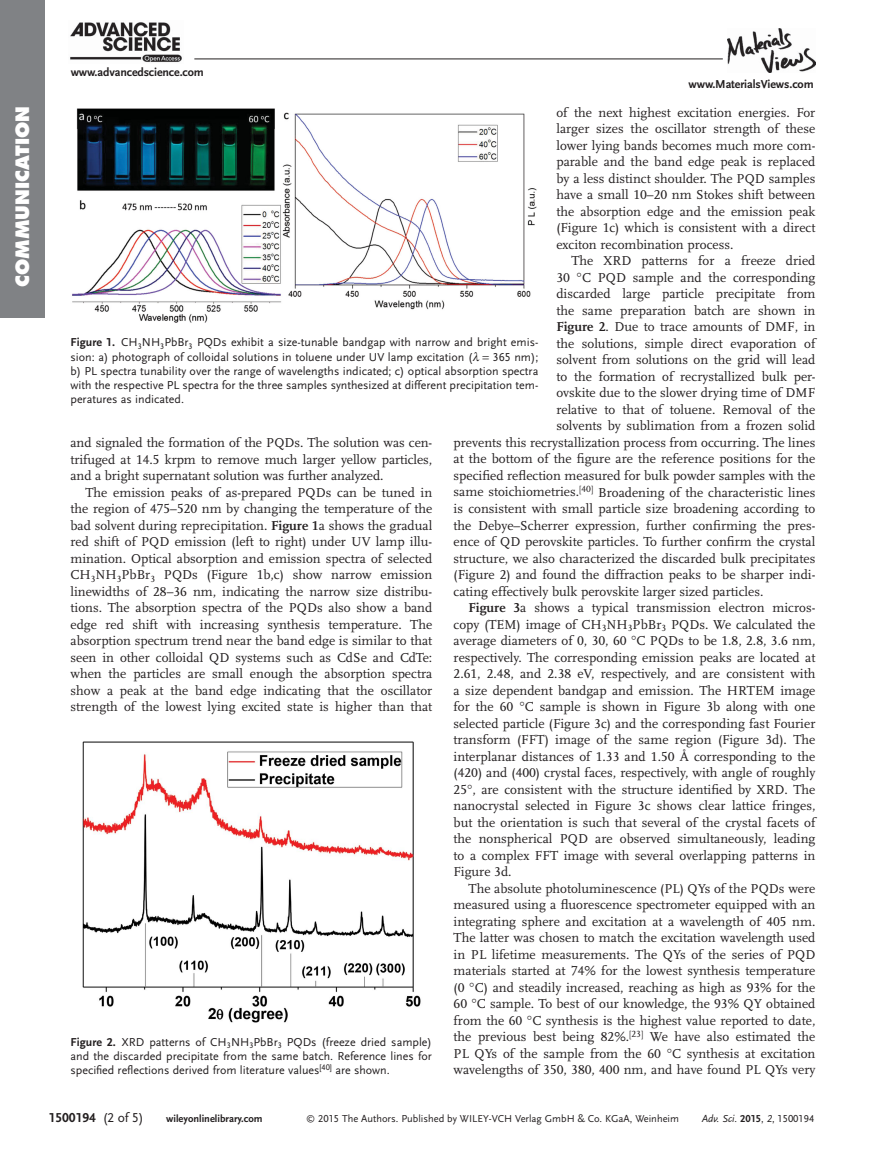
<style>
.page{position:relative;width:891px;height:1175px;background:#fff}
.page>*{position:absolute;margin:0;border:0;box-sizing:border-box;transform-origin:0 0}
.t1{font:800 18px "Futura";letter-spacing:.005em;color:#fff}
.t2{font:13.5px/16.5px "Scala LF";color:#231f20;text-align:justify}
.t3{font:700 13.5px "Scala Sans LF";color:#231f20}
.t4{font:12px/14.2px "Scala Sans LF";color:#231f20;text-align:justify}
.t5{font:700 12px "Scala Sans LF";letter-spacing:-.01em;color:#231f20}
.t6{font:10.5px "Scala Sans LF";color:#231f20}
.t7{font:700 10.5px "Scala Sans LF";color:#231f20}
.t8{font:italic 10.5px "Scala Sans LF";color:#231f20}
.s1{font-weight:700}
.s2{font-weight:400}
.s3{font-size:9px}
.s4{font-weight:700;font-style:normal}
.s5{font-style:normal}
</style>
<div class="page">
<div style="left:0;top:0;width:45px;height:317px;background:#808285"></div>
<img style="left:727px;top:28px;width:88px;height:45px">
<hr style="left:194px;top:59px;width:529px;height:1px;background:#231f20">
<img style="left:70px;top:22px;width:112px;height:40px">
<img style="left:72px;top:108px;width:465px;height:215px">
<img style="left:82px;top:741px;width:339px;height:282px">
<h1 class="t1" style="left:15px;top:287px;width:183px;rotate:-90deg">COMMUNICATION</h1>
<p class="t5" style="left:71px;top:66px;width:135px">www.advancedscience.com</p>
<p class="t5" style="left:689px;top:79px;width:127px">www.MaterialsViews.com</p>
<p class="t2" style="left:556px;top:105px;width:261px">of the next highest excitation energies. For larger sizes the oscillator strength of these lower lying bands becomes much more com&shy;parable and the band edge peak is replaced by a less distinct shoulder. The PQD samples have a small 10–20 nm Stokes shift between the absorption edge and the emission peak (Figure 1c) which is consistent with a direct exciton recombination process.</p>
<p class="t2" style="left:571px;top:253px;width:246px">The XRD patterns for a freeze dried</p>
<p class="t2" style="left:556px;top:270px;width:261px">30 C PQD sample and the corresponding</p>
<p class="t2" style="left:556px;top:286px;width:261px">discarded large particle precipitate from</p>
<p class="t2" style="left:556px;top:303px;width:261px">the same preparation batch are shown in</p>
<p class="t2" style="left:556px;top:319px;width:261px"><span class="s1">Figure 2</span> . Due to trace amounts of DMF, in</p>
<p class="t2" style="left:556px;top:336px;width:261px">the solutions, simple direct evaporation of</p>
<p class="t2" style="left:556px;top:352px;width:261px">solvent from solutions on the grid will lead</p>
<p class="t2" style="left:556px;top:369px;width:261px">to the formation of recrystallized bulk per-</p>
<p class="t2" style="left:556px;top:385px;width:261px">ovskite due to the slower drying time of DMF</p>
<p class="t2" style="left:556px;top:402px;width:261px">relative to that of toluene. Removal of the</p>
<p class="t2" style="left:556px;top:418px;width:261px">solvents by sublimation from a frozen solid</p>
<p class="t2" style="left:454px;top:435px;width:363px">prevents this recrystallization process from occurring. The lines</p>
<p class="t2" style="left:454px;top:451px;width:363px">at the bottom of the figure are the reference positions for the</p>
<p class="t2" style="left:454px;top:468px;width:363px">specified reflection measured for bulk powder samples with the</p>
<p class="t2" style="left:454px;top:484px;width:363px">same stoichiometries. <sup>[</sup> <sup>40</sup> <sup>]</sup> Broadening of the characteristic lines</p>
<p class="t2" style="left:454px;top:501px;width:363px">is consistent with small particle size broadening according to</p>
<p class="t2" style="left:454px;top:517px;width:363px">the Debye–Scherrer expression, further confirming the pres-</p>
<p class="t2" style="left:454px;top:534px;width:363px">ence of QD perovskite particles. To further confirm the crystal</p>
<p class="t2" style="left:454px;top:550px;width:363px">structure, we also characterized the discarded bulk precipitates</p>
<p class="t2" style="left:454px;top:567px;width:363px">(Figure 2 ) and found the diffraction peaks to be sharper indi-</p>
<p class="t2" style="left:454px;top:583px;width:311px">cating effectively bulk perovskite larger sized particles.</p>
<p class="t2" style="left:469px;top:600px;width:348px"><span class="s1">Figure 3</span> a shows a typical transmission electron micros-</p>
<p class="t2" style="left:454px;top:616px;width:363px">copy (TEM) image of CH <sub>3</sub> NH <sub>3</sub> PbBr <sub>3</sub> PQDs. We calculated the</p>
<p class="t2" style="left:454px;top:633px;width:363px">average diameters of 0, 30, 60 C PQDs to be 1.8, 2.8, 3.6 nm,</p>
<p class="t2" style="left:454px;top:649px;width:363px">respectively. The corresponding emission peaks are located at</p>
<p class="t2" style="left:454px;top:666px;width:363px">2.61, 2.48, and 2.38 eV, respectively, and are consistent with</p>
<p class="t2" style="left:454px;top:682px;width:363px">a size dependent bandgap and emission. The HRTEM image</p>
<p class="t2" style="left:454px;top:699px;width:363px">for the 60 C sample is shown in Figure 3 b along with one</p>
<p class="t2" style="left:454px;top:715px;width:363px">selected particle (Figure 3 c) and the corresponding fast Fourier</p>
<p class="t2" style="left:454px;top:732px;width:363px">transform (FFT) image of the same region (Figure 3 d). The</p>
<p class="t2" style="left:454px;top:748px;width:363px">interplanar distances of 1.33 and 1.50 Å corresponding to the</p>
<p class="t2" style="left:454px;top:765px;width:363px">(420) and (400) crystal faces, respectively, with angle of roughly</p>
<p class="t2" style="left:454px;top:781px;width:363px">25 , are consistent with the structure identified by XRD. The</p>
<p class="t2" style="left:454px;top:798px;width:363px">nanocrystal selected in Figure 3 c shows clear lattice fringes,</p>
<p class="t2" style="left:454px;top:814px;width:363px">but the orientation is such that several of the crystal facets of</p>
<p class="t2" style="left:454px;top:831px;width:363px">the nonspherical PQD are observed simultaneously, leading</p>
<p class="t2" style="left:454px;top:847px;width:363px">to a complex FFT image with several overlapping patterns in</p>
<p class="t2" style="left:454px;top:864px;width:59px">Figure 3 d.</p>
<p class="t2" style="left:469px;top:880px;width:348px">The absolute photoluminescence (PL) QYs of the PQDs were</p>
<p class="t2" style="left:454px;top:897px;width:363px">measured using a fluorescence spectrometer equipped with an</p>
<p class="t2" style="left:454px;top:913px;width:363px">integrating sphere and excitation at a wavelength of 405 nm.</p>
<p class="t2" style="left:454px;top:930px;width:363px">The latter was chosen to match the excitation wavelength used</p>
<p class="t2" style="left:454px;top:946px;width:363px">in PL lifetime measurements. The QYs of the series of PQD</p>
<p class="t2" style="left:454px;top:963px;width:363px">materials started at 74% for the lowest synthesis temperature</p>
<p class="t2" style="left:454px;top:979px;width:363px">(0 C) and steadily increased, reaching as high as 93% for the</p>
<p class="t2" style="left:454px;top:996px;width:363px">60 C sample. To best of our knowledge, the 93% QY obtained</p>
<p class="t2" style="left:454px;top:1012px;width:363px">from the 60 C synthesis is the highest value reported to date,</p>
<p class="t2" style="left:454px;top:1029px;width:363px">the previous best being 82%. <sup>[</sup> <sup>23</sup> <sup>]</sup> We have also estimated the</p>
<p class="t2" style="left:454px;top:1045px;width:363px">PL QYs of the sample from the 60 C synthesis at excitation</p>
<p class="t2" style="left:454px;top:1062px;width:363px">wavelengths of 350, 380, 400 nm, and have found PL QYs very</p>
<p class="t4" style="left:71px;top:336px;width:469px"><span class="s1">Figure 1.</span> CH <sub>3</sub> NH <sub>3</sub> PbBr <sub>3</sub> PQDs exhibit a size-tunable bandgap with narrow and bright emis&shy;sion: a) photograph of colloidal solutions in toluene under UV lamp excitation (</p>
<p class="t4" style="left:70px;top:350px;width:469px;text-indent:422px">365 nm); b) PL spectra tunability over the range of wavelengths indicated; c) optical absorption spectra with the respective PL spectra for the three samples synthesized at different precipitation tem&shy;peratures as indicated.</p>
<p class="t2" style="left:71px;top:435px;width:363px">and signaled the formation of the PQDs. The solution was cen&shy;trifuged at 14.5 krpm to remove much larger yellow particles, and a bright supernatant solution was further analyzed.</p>
<p class="t2" style="left:71px;top:484px;width:363px;text-indent:15px">The emission peaks of as-prepared PQDs can be tuned in the region of 475–520 nm by changing the temperature of the bad solvent during reprecipitation. <span class="s1">Figure 1</span> a shows the gradual red shift of PQD emission (left to right) under UV lamp illu&shy;mination. Optical absorption and emission spectra of selected CH <sub>3</sub> NH <sub>3</sub> PbBr <sub>3</sub> PQDs (Figure 1 b,c) show narrow emission linewidths of 28–36 nm, indicating the narrow size distribu&shy;tions. The absorption spectra of the PQDs also show a band edge red shift with increasing synthesis temperature. The absorption spectrum trend near the band edge is similar to that seen in other colloidal QD systems such as CdSe and CdTe: when the particles are small enough the absorption spectra show a peak at the band edge indicating that the oscillator strength of the lowest lying excited state is higher than that</p>
<p class="t4" style="left:71px;top:1035px;width:363px"><span class="s1">Figure 2.</span> XRD patterns of CH <sub>3</sub> NH <sub>3</sub> PbBr <sub>3</sub> PQDs (freeze dried sample) and the discarded precipitate from the same batch. Reference lines for specified reflections derived from literature values <sup>[</sup> <sup>40</sup> <sup>]</sup> are shown.</p>
<p class="t3" style="left:49px;top:1111px;width:97px">1500194 <span class="s2">(2 of 5)</span></p>
<p class="t7" style="left:166px;top:1114px;width:98px">wileyonlinelibrary.com</p>
<p class="t6" style="left:306px;top:1114px;width:374px"><span class="s3">©</span> 2015 The Authors. Published by WILEY-VCH Verlag GmbH &amp; Co. KGaA, Weinheim</p>
<p class="t8" style="left:702px;top:1114px;width:114px">Adv. Sci. <span class="s4">2015</span><span class="s5">,</span> 2<span class="s5">, 1500194</span></p>
</div>
